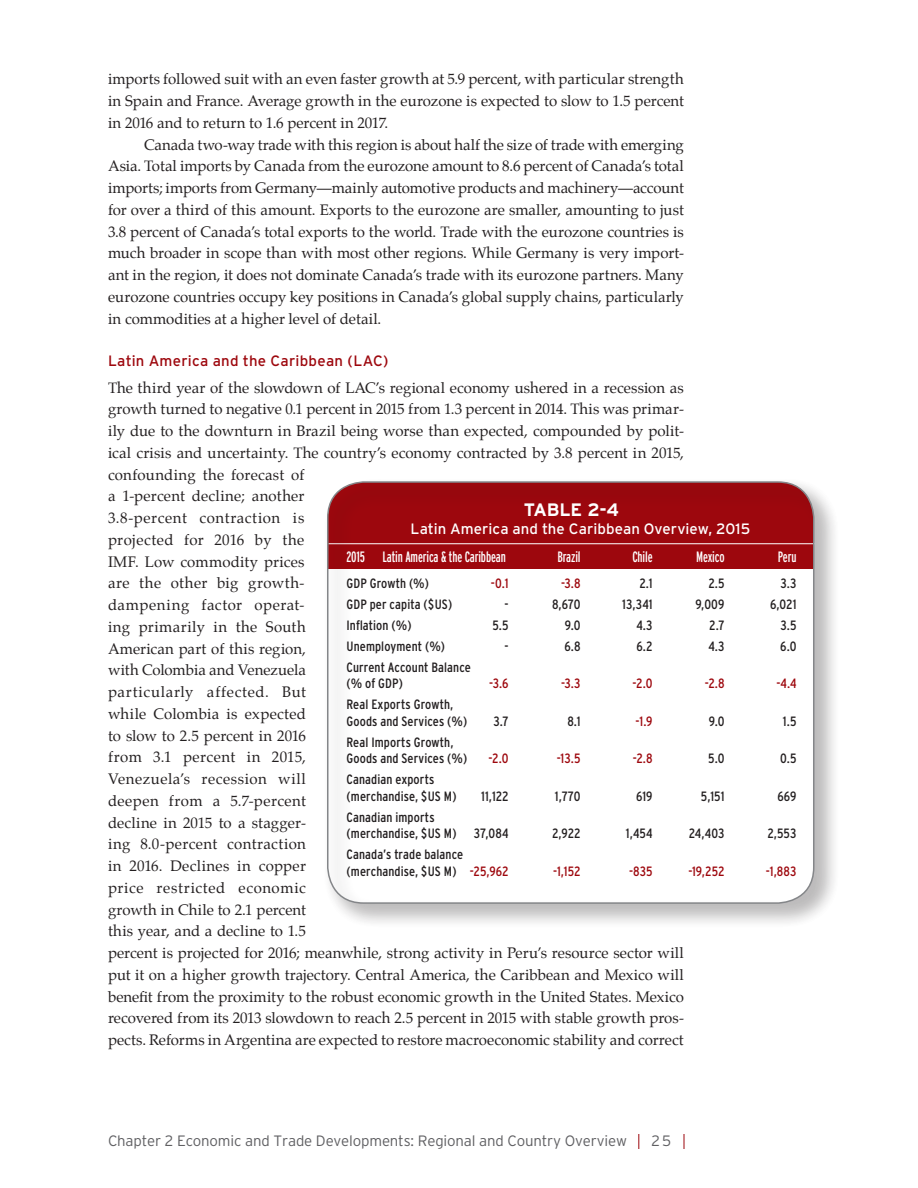
<style>
.page{position:relative;width:918px;height:1188px;background:#fff}
.page>*{position:absolute;margin:0;border:0;box-sizing:border-box;transform-origin:0 0}
.Table_-_header{font:700 18px "Interstate";letter-spacing:-.015em;color:#fff}
.E-Body_Text_no_inden{font:15px/21.8px "Palatino";letter-spacing:.01em;color:#231f20}
.E-Body_text{font:15px/21.8px "Palatino";color:#231f20;text-align:justify}
.E-Body_text-2{font:300 15px "Interstate";letter-spacing:-.01em;color:#5f5f62}
.new_table-title{font:extra-condensed 15px "Interstate";letter-spacing:-.01em;color:#fff}
.E-Body_text-3{font:15px "Interstate";color:#fff}
.E-Subhead_third_leve{font:15px "Interstate";letter-spacing:.015em;color:#9d070d}
.E-Body_text-4{font:condensed 13.5px/16.5px "Interstate";letter-spacing:.01em;color:#231f20}
.E-Body_text-5{font:condensed 13.5px "Interstate";letter-spacing:.01em;color:#9d070d}
.s1{color:#9d070d}
</style>
<div class="page">
<svg style="left:684px;top:1134px;width:1px;height:15px"></svg>
<svg style="left:638px;top:1134px;width:1px;height:15px"></svg>
<div style="left:323px;top:477px;width:517px;height:452px;background:#231f20;opacity:.3"></div>
<div style="left:327px;top:481px;width:487px;height:423px;border:2px solid #848689;border-radius:36px"></div>
<p class="E-Body_text" style="left:108px;top:68px;width:577px">imports followed suit with an even faster growth at 5.9 percent, with particular strength in Spain and France. Average growth in the eurozone is expected to slow to 1.5 percent in 2016 and to return to 1.6 percent in 2017.</p>
<p class="E-Body_text" style="left:108px;top:134px;width:578px;text-indent:36px">Canada two-way trade with this region is about half the size of trade with emerging Asia. Total imports by Canada from the eurozone amount to 8.6 percent of Canada’s total imports; imports from Germany—mainly automotive products and machinery—account for over a third of this amount. Exports to the eurozone are smaller, amounting to just 3.8 percent of Canada’s total exports to the world. Trade with the eurozone countries is much broader in scope than with most other regions. While Germany is very import&shy;ant in the region, it does not dominate Canada’s trade with its eurozone partners. Many eurozone countries occupy key positions in Canada’s global supply chains, particularly in commodities at a higher level of detail.</p>
<p class="E-Subhead_third_leve" style="left:108px;top:353px;width:282px">Latin America and the Caribbean (LAC)</p>
<p class="E-Body_Text_no_inden" style="left:108px;top:377px;width:578px">The third year of the slowdown of LAC’s regional economy ushered in a recession as growth turned to negative 0.1 percent in 2015 from 1.3 percent in 2014. This was primar&shy;ily due to the downturn in Brazil being worse than expected, compounded by polit&shy;ical crisis and uncertainty. The country’s economy contracted by 3.8 percent in 2015, confounding the forecast of<br>a 1-percent decline; another<br>3.8-percent contraction is<br>projected for 2016 by the<br>IMF. Low commodity prices<br>are the other big growth-<br>dampening factor operat-<br>ing primarily in the South<br>American part of this region,<br>with Colombia and Venezuela<br>particularly affected. But<br>while Colombia is expected<br>to slow to 2.5 percent in 2016<br>from 3.1 percent in 2015,<br>Venezuela’s recession will<br>deepen from a 5.7-percent<br>decline in 2015 to a stagger-<br>ing 8.0-percent contraction<br>in 2016. Declines in copper<br>price restricted economic<br>growth in Chile to 2.1 percent<br>this year, and a decline to 1.5<br>percent is projected for 2016; meanwhile, strong activity in Peru’s resource sector will put it on a higher growth trajectory. Central America, the Caribbean and Mexico will benefit from the proximity to the robust economic growth in the United States. Mexico recovered from its 2013 slowdown to reach 2.5 percent in 2015 with stable growth pros&shy;pects. Reforms in Argentina are expected to restore macroeconomic stability and correct</p>
<p class="Table_-_header" style="left:524px;top:499px;width:97px">TABLE 2-4</p>
<p class="E-Body_text-3" style="left:411px;top:521px;width:341px">Latin America and the Caribbean Overview, 2015</p>
<p class="new_table-title" style="left:346px;top:549px;width:161px">2015 Latin America &amp; the Caribbean</p>
<p class="new_table-title" style="left:557px;top:549px;width:25px">Brazil</p>
<p class="new_table-title" style="left:632px;top:549px;width:22px">Chile</p>
<p class="new_table-title" style="left:696px;top:549px;width:30px">Mexico</p>
<p class="new_table-title" style="left:778px;top:549px;width:20px">Peru</p>
<p class="E-Body_text-4" style="left:346px;top:575px;width:84px">GDP Growth (%)</p>
<p class="E-Body_text-5" style="left:491px;top:575px;width:19px">-0.1</p>
<p class="E-Body_text-5" style="left:561px;top:575px;width:21px">-3.8</p>
<p class="E-Body_text-4" style="left:639px;top:575px;width:15px">2.1</p>
<p class="E-Body_text-4" style="left:708px;top:575px;width:18px">2.5</p>
<p class="E-Body_text-4" style="left:780px;top:575px;width:18px">3.3</p>
<p class="E-Body_text-4" style="left:346px;top:596px;width:107px">GDP per capita ($US)</p>
<p class="E-Body_text-4" style="left:504px;top:596px;width:6px">-</p>
<p class="E-Body_text-4" style="left:552px;top:596px;width:30px">8,670</p>
<p class="E-Body_text-4" style="left:622px;top:596px;width:32px">13,341</p>
<p class="E-Body_text-4" style="left:695px;top:596px;width:31px">9,009</p>
<p class="E-Body_text-4" style="left:770px;top:596px;width:28px">6,021</p>
<p class="E-Body_text-4" style="left:346px;top:617px;width:67px">Inflation (%)</p>
<p class="E-Body_text-4" style="left:492px;top:617px;width:18px">5.5</p>
<p class="E-Body_text-4" style="left:565px;top:617px;width:17px">9.0</p>
<p class="E-Body_text-4" style="left:636px;top:617px;width:18px">4.3</p>
<p class="E-Body_text-4" style="left:709px;top:617px;width:17px">2.7</p>
<p class="E-Body_text-4" style="left:780px;top:617px;width:18px">3.5</p>
<p class="E-Body_text-4" style="left:346px;top:638px;width:100px">Unemployment (%)</p>
<p class="E-Body_text-4" style="left:504px;top:638px;width:6px">-</p>
<p class="E-Body_text-4" style="left:564px;top:638px;width:18px">6.8</p>
<p class="E-Body_text-4" style="left:636px;top:638px;width:18px">6.2</p>
<p class="E-Body_text-4" style="left:708px;top:638px;width:18px">4.3</p>
<p class="E-Body_text-4" style="left:780px;top:638px;width:18px">6.0</p>
<p class="E-Body_text-4" style="left:346px;top:659px;width:126px">Current Account Balance (% of GDP)</p>
<p class="E-Body_text-5" style="left:489px;top:676px;width:21px">-3.6</p>
<p class="E-Body_text-5" style="left:561px;top:676px;width:21px">-3.3</p>
<p class="E-Body_text-5" style="left:633px;top:676px;width:21px">-2.0</p>
<p class="E-Body_text-5" style="left:705px;top:676px;width:21px">-2.8</p>
<p class="E-Body_text-5" style="left:776px;top:676px;width:22px">-4.4</p>
<p class="E-Body_text-4" style="left:346px;top:696px;width:122px">Real Exports Growth,<br>Goods and Services (%)</p>
<p class="E-Body_text-4" style="left:493px;top:713px;width:17px">3.7</p>
<p class="E-Body_text-4" style="left:567px;top:713px;width:15px">8.1</p>
<p class="E-Body_text-5" style="left:636px;top:713px;width:18px">-1.9</p>
<p class="E-Body_text-4" style="left:709px;top:713px;width:17px">9.0</p>
<p class="E-Body_text-4" style="left:783px;top:713px;width:15px">1.5</p>
<p class="E-Body_text-4" style="left:346px;top:734px;width:122px">Real Imports Growth,<br>Goods and Services (%)</p>
<p class="E-Body_text-5" style="left:489px;top:751px;width:21px">-2.0</p>
<p class="E-Body_text-5" style="left:557px;top:751px;width:25px">-13.5</p>
<p class="E-Body_text-5" style="left:633px;top:751px;width:21px">-2.8</p>
<p class="E-Body_text-4" style="left:708px;top:750px;width:18px">5.0</p>
<p class="E-Body_text-4" style="left:780px;top:750px;width:18px">0.5</p>
<p class="E-Body_text-4" style="left:346px;top:771px;width:112px">Canadian exports (merchandise, $US M)</p>
<p class="E-Body_text-4" style="left:481px;top:788px;width:29px">11,122</p>
<p class="E-Body_text-4" style="left:555px;top:788px;width:27px">1,770</p>
<p class="E-Body_text-4" style="left:636px;top:788px;width:18px">619</p>
<p class="E-Body_text-4" style="left:701px;top:788px;width:25px">5,151</p>
<p class="E-Body_text-4" style="left:777px;top:788px;width:21px">669</p>
<p class="E-Body_text-4" style="left:346px;top:809px;width:112px">Canadian imports (merchandise, $US M)</p>
<p class="E-Body_text-4" style="left:474px;top:825px;width:36px">37,084</p>
<p class="E-Body_text-4" style="left:552px;top:825px;width:30px">2,922</p>
<p class="E-Body_text-4" style="left:626px;top:825px;width:28px">1,454</p>
<p class="E-Body_text-4" style="left:689px;top:825px;width:37px">24,403</p>
<p class="E-Body_text-4" style="left:767px;top:825px;width:30px">2,553</p>
<p class="E-Body_text-4" style="left:346px;top:846px;width:164px">Canada’s trade balance (merchandise, $US M) <span class="s1">-25,962</span></p>
<p class="E-Body_text-5" style="left:553px;top:863px;width:29px">-1,152</p>
<p class="E-Body_text-5" style="left:629px;top:863px;width:25px">-835</p>
<p class="E-Body_text-5" style="left:688px;top:863px;width:38px">-19,252</p>
<p class="E-Body_text-5" style="left:766px;top:863px;width:32px">-1,883</p>
<p class="E-Body_text-2" style="left:108px;top:1132px;width:520px">Chapter 2 Economic and Trade Developments: Regional and Country Overview</p>
<p class="E-Body_text-2" style="left:652px;top:1132px;width:21px">25</p>
</div>
